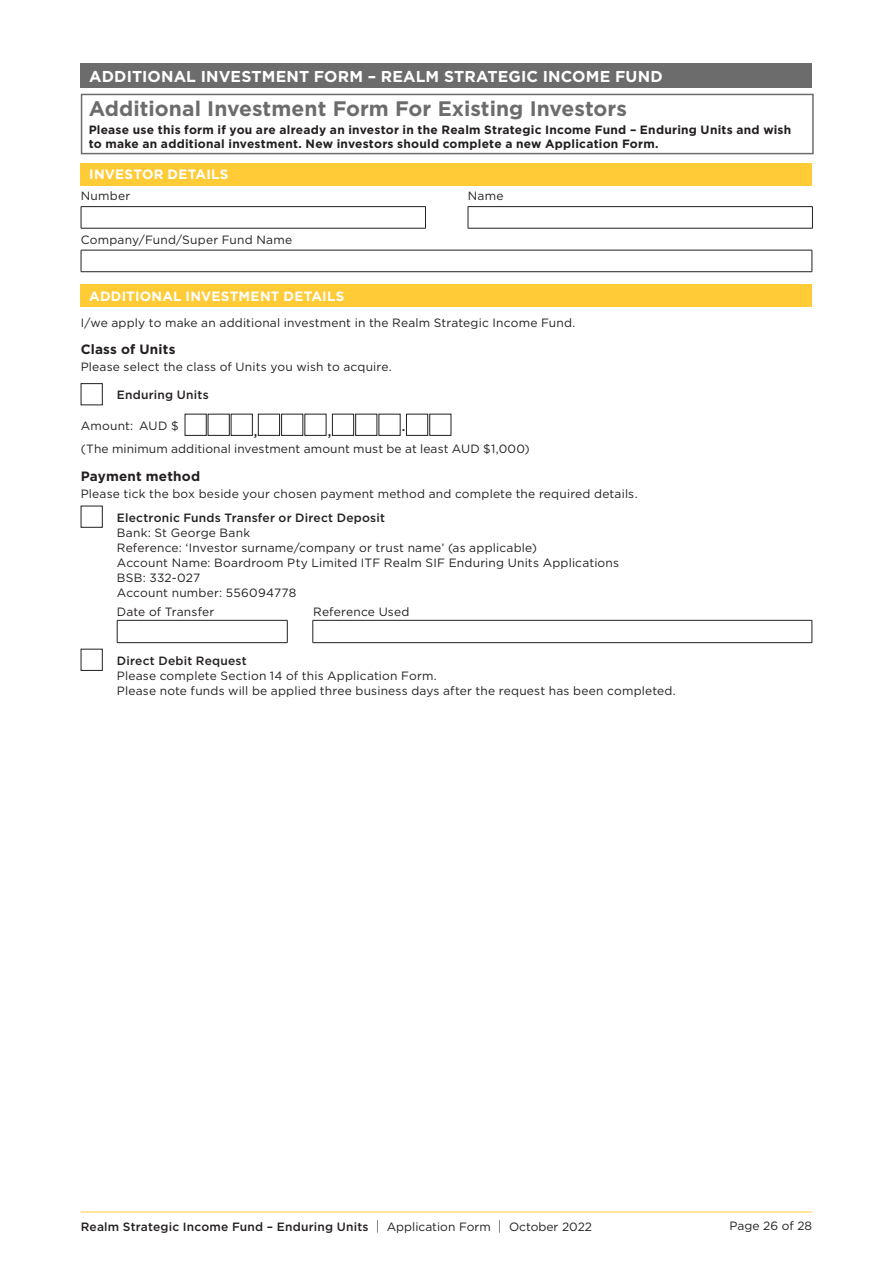
<style>
.page{position:relative;width:893px;height:1263px;background:#fff}
.page>*{position:absolute;margin:0;border:0;box-sizing:border-box;transform-origin:0 0}
.t1{font:700 21px "Gotham";color:#6c6c6c}
.t2{font:700 15.75px "Gotham";letter-spacing:.005em;color:#fff}
.t3{font:700 13.5px "Gotham";letter-spacing:.015em;color:#fff}
.t4{font:700 13.5px "Gotham";letter-spacing:.015em;color:#231f20}
.t5{font:500 13.5px "Gotham";color:#231f20}
.t6{font:12px/15px "Gotham";letter-spacing:.015em;color:#231f20}
.t7{font:700 12px/13.5px "Gotham";letter-spacing:.02em;color:#231f20}
.t8{font:500 12px "Gotham";letter-spacing:.02em;color:#231f20}
.s1{font-weight:300;font-size:13.5px}
.s2{font-weight:400}
</style>
<div class="page">
<hr style="left:81px;top:1211px;width:731px;height:1px;background:#ffcb37">
<div style="left:81px;top:64px;width:731px;height:24px;background:#6c6c6c"></div>
<div style="left:81px;top:94px;width:733px;height:60px;border:2px solid #6c6c6c"></div>
<div style="left:81px;top:163px;width:731px;height:22px;background:#ffcb37"></div>
<hr style="left:81px;top:206px;width:345px;height:1px;background:#231f20">
<svg style="left:81px;top:207px;width:1px;height:21px"></svg>
<svg style="left:425px;top:207px;width:1px;height:21px"></svg>
<hr style="left:81px;top:228px;width:345px;height:1px;background:#231f20">
<hr style="left:468px;top:206px;width:345px;height:1px;background:#231f20">
<svg style="left:468px;top:207px;width:1px;height:21px"></svg>
<svg style="left:812px;top:207px;width:1px;height:21px"></svg>
<hr style="left:468px;top:228px;width:345px;height:1px;background:#231f20">
<hr style="left:81px;top:250px;width:731px;height:1px;background:#231f20">
<svg style="left:81px;top:250px;width:1px;height:21px"></svg>
<svg style="left:812px;top:250px;width:1px;height:21px"></svg>
<hr style="left:81px;top:271px;width:731px;height:1px;background:#231f20">
<div style="left:81px;top:285px;width:731px;height:22px;background:#ffcb37"></div>
<div style="left:81px;top:383px;width:22px;height:22px;border:1px solid #231f20"></div>
<div style="left:185px;top:414px;width:22px;height:22px;border:1px solid #231f20"></div>
<div style="left:208px;top:414px;width:22px;height:22px;border:1px solid #231f20"></div>
<div style="left:231px;top:414px;width:22px;height:22px;border:1px solid #231f20"></div>
<div style="left:258px;top:414px;width:22px;height:22px;border:1px solid #231f20"></div>
<div style="left:281px;top:414px;width:22px;height:22px;border:1px solid #231f20"></div>
<div style="left:332px;top:414px;width:22px;height:22px;border:1px solid #231f20"></div>
<div style="left:355px;top:414px;width:22px;height:22px;border:1px solid #231f20"></div>
<div style="left:406px;top:414px;width:22px;height:22px;border:1px solid #231f20"></div>
<div style="left:429px;top:414px;width:22px;height:22px;border:1px solid #231f20"></div>
<hr style="left:117px;top:620px;width:171px;height:1px;background:#231f20">
<svg style="left:117px;top:621px;width:1px;height:21px"></svg>
<svg style="left:287px;top:621px;width:1px;height:21px"></svg>
<hr style="left:313px;top:620px;width:499px;height:1px;background:#231f20">
<svg style="left:313px;top:621px;width:1px;height:21px"></svg>
<svg style="left:812px;top:621px;width:1px;height:21px"></svg>
<hr style="left:117px;top:642px;width:171px;height:1px;background:#231f20">
<hr style="left:313px;top:642px;width:499px;height:1px;background:#231f20">
<div style="left:81px;top:649px;width:22px;height:22px;border:1px solid #231f20"></div>
<h2 class="t2" style="left:89px;top:66px;width:575px">ADDITIONAL INVESTMENT FORM – REALM STRATEGIC INCOME FUND</h2>
<h1 class="t1" style="left:89px;top:95px;width:540px">Additional Investment Form For Existing Investors</h1>
<p class="t7" style="left:89px;top:123px;width:704px">Please use this form if you are already an investor in the Realm Strategic Income Fund – Enduring Units and wish to make an additional investment. New investors should complete a new Application Form.</p>
<p class="t3" style="left:89px;top:165px;width:141px">INVESTOR DETAILS</p>
<p class="t6" style="left:81px;top:188px;width:51px">Number</p>
<p class="t6" style="left:468px;top:188px;width:37px">Name</p>
<p class="t6" style="left:81px;top:232px;width:213px">Company/Fund/Super Fund Name</p>
<p class="t3" style="left:89px;top:287px;width:257px">ADDITIONAL INVESTMENT DETAILS</p>
<p class="t6" style="left:81px;top:314px;width:496px">I/we apply to make an additional investment in the Realm Strategic Income Fund.</p>
<p class="t4" style="left:81px;top:340px;width:96px">Class of Units</p>
<p class="t6" style="left:81px;top:359px;width:312px">Please select the class of Units you wish to acquire.</p>
<p class="t8" style="left:117px;top:387px;width:93px">Enduring Units</p>
<p class="t6" style="left:81px;top:418px;width:99px">Amount: AUD $</p>
<p class="t5" style="left:254px;top:422px;width:5px">,</p>
<p class="t5" style="left:328px;top:422px;width:5px">,</p>
<p class="t5" style="left:402px;top:417px;width:5px">.</p>
<p class="t6" style="left:81px;top:441px;width:451px">(The minimum additional investment amount must be at least AUD $1,000)</p>
<p class="t4" style="left:81px;top:467px;width:121px">Payment method</p>
<p class="t6" style="left:81px;top:486px;width:558px">Please tick the box beside your chosen payment method and complete the required details.</p>
<p class="t8" style="left:117px;top:509px;width:270px">Electronic Funds Transfer or Direct Deposit</p>
<p class="t6" style="left:117px;top:524px;width:504px">Bank: St George Bank<br>Reference: ‘Investor surname/company or trust name’ (as applicable)<br>Account Name: Boardroom Pty Limited ITF Realm SIF Enduring Units Applications BSB: 332-027<br>Account number: 556094778</p>
<p class="t6" style="left:117px;top:604px;width:99px">Date of Transfer</p>
<p class="t6" style="left:313px;top:604px;width:98px">Reference Used</p>
<p class="t8" style="left:117px;top:653px;width:131px">Direct Debit Request</p>
<p class="t6" style="left:117px;top:668px;width:560px">Please complete Section 14 of this Application Form.<br>Please note funds will be applied three business days after the request has been completed.</p>
<p class="t8" style="left:81px;top:1219px;width:513px">Realm Strategic Income Fund – Enduring Units <span class="s1">|</span> <span class="s2">Application Form</span> <span class="s1">|</span> <span class="s2">October 2022</span></p>
<p class="t6" style="left:730px;top:1218px;width:84px">Page 26 of 28</p>
</div>
